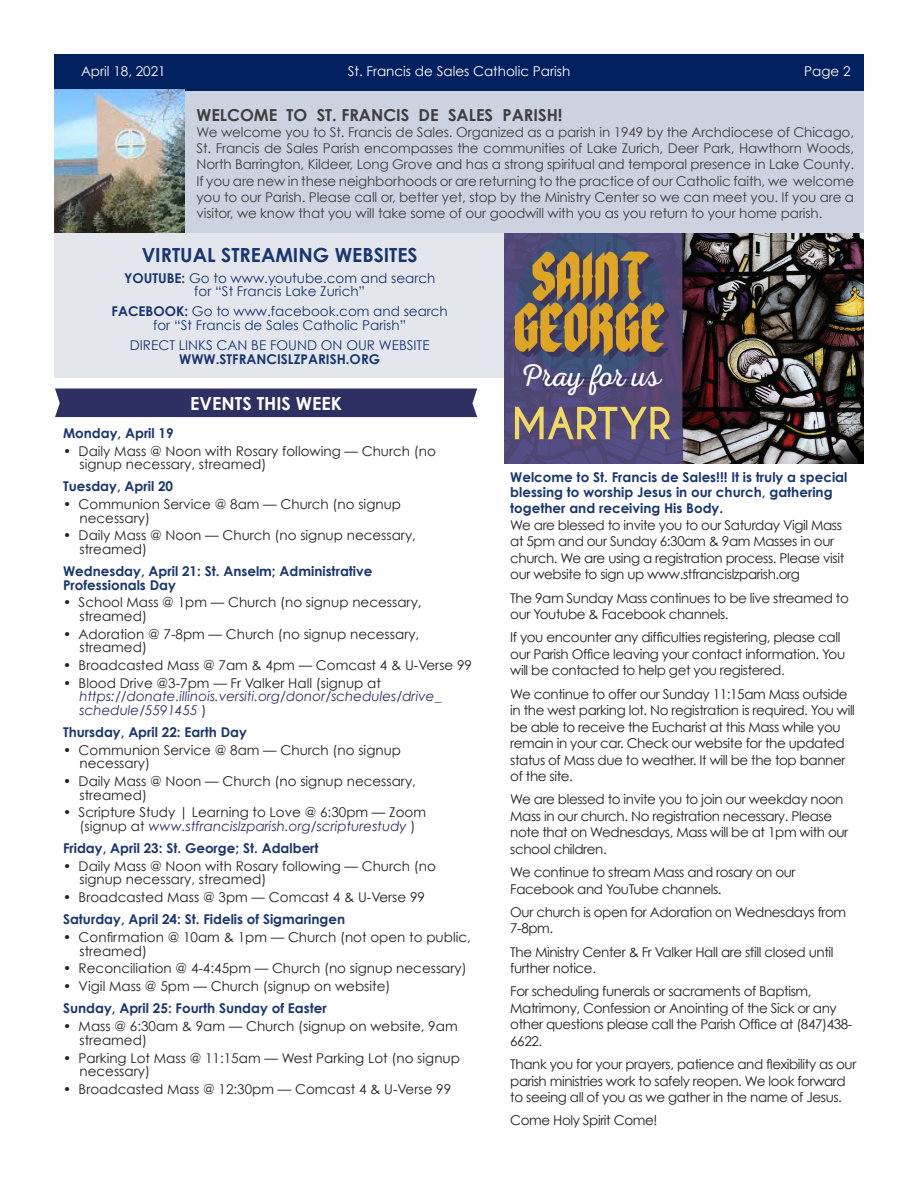
<style>
.page{position:relative;width:918px;height:1188px;background:#fff}
.page>*{position:absolute;margin:0;border:0;box-sizing:border-box;transform-origin:0 0}
.t1{font:31.5px "Nexa Rust Script L 0";letter-spacing:.005em;color:#fff}
.t2{font:700 19.5px "Century Gothic";color:#1a3670}
.t3{font:700 18px "Century Gothic";color:#fff}
.t4{font:700 16.5px "Century Gothic";color:#3e3e3f}
.t5{font:13.5px/16.5px "Century Gothic";letter-spacing:-.03em;color:#231f20}
.t6{font:13.5px/13.5px "Century Gothic";color:#231f20}
.t7{font:13.5px/16.2px "Century Gothic";letter-spacing:-.01em;color:#3e3e3f;text-align:justify}
.t8{font:700 13.5px/15px "Century Gothic";color:#1a3670}
.t9{font:13.5px/13.5px "Century Gothic";color:#1a3670;text-align:center}
.t10{font:italic 13.5px/13.5px "Century Gothic";color:#2e3063}
.t11{font:13.5px "Century Gothic";color:#fff}
.s1{font-weight:700}
.s2{font-style:normal;color:#231f20}
.s3{font-style:italic;color:#2e3063}
</style>
<div class="page">
<div style="left:54px;top:54px;width:810px;height:37px;background:#002060"></div>
<div style="left:54px;top:91px;width:810px;height:143px;background:#ccd2df"></div>
<img style="left:54px;top:90px;width:131px;height:143px">
<div style="left:54px;top:233px;width:451px;height:145px;background:#e3e7ed"></div>
<div style="left:55px;top:388px;width:422px;height:29px;background:#2e3063"></div>
<img style="left:504px;top:233px;width:360px;height:230px">
<p class="t11" style="left:81px;top:63px;width:86px">April 18, 2021</p>
<p class="t11" style="left:348px;top:63px;width:224px">St. Francis de Sales Catholic Parish</p>
<p class="t11" style="left:804px;top:63px;width:48px">Page 2</p>
<p class="t4" style="left:197px;top:104px;width:367px">WELCOME TO ST. FRANCIS DE SALES PARISH!</p>
<p class="t7" style="left:197px;top:124px;width:659px">We welcome you to St. Francis de Sales. Organized as a parish in 1949 by the Archdiocese of Chicago, St. Francis de Sales Parish encompasses the communities of Lake Zurich, Deer Park, Hawthorn Woods, North Barrington, Kildeer, Long Grove and has a strong spiritual and temporal presence in Lake County.<br>If you are new in these neighborhoods or are returning to the practice of our Catholic faith, we welcome you to our Parish. Please call or, better yet, stop by the Ministry Center so we can meet you. If you are a visitor, we know that you will take some of our goodwill with you as you return to your home parish.</p>
<p class="t2" style="left:142px;top:243px;width:278px">VIRTUAL STREAMING WEBSITES</p>
<p class="t9" style="left:124px;top:271px;width:313px"><span class="s1">YOUTUBE:</span> Go to www.youtube.com and search for “St Francis Lake Zurich”</p>
<p class="t9" style="left:112px;top:305px;width:338px"><span class="s1">FACEBOOK:</span> Go to www.facebook.com and search for “St Francis de Sales Catholic Parish”</p>
<p class="t9" style="left:130px;top:338px;width:301px">DIRECT LINKS CAN BE FOUND ON OUR WEBSITE<br><span class="s1">WWW.STFRANCISLZPARISH.ORG</span></p>
<p class="t1" style="left:522px;top:359px;width:140px">Pray for us</p>
<p class="t3" style="left:190px;top:392px;width:153px">EVENTS THIS WEEK</p>
<p class="t8" style="left:63px;top:425px;width:112px">Monday, April 19</p>
<p class="t6" style="left:80px;top:444px;width:358px;text-indent:-16px">• Daily Mass @ Noon with Rosary following — Church (no signup necessary, streamed)</p>
<p class="t8" style="left:63px;top:479px;width:112px">Tuesday, April 20</p>
<p class="t6" style="left:80px;top:497px;width:323px;text-indent:-16px">• Communion Service @ 8am — Church (no signup necessary)</p>
<p class="t6" style="left:80px;top:529px;width:338px;text-indent:-16px">• Daily Mass @ Noon — Church (no signup necessary, streamed)</p>
<p class="t8" style="left:63px;top:564px;width:311px;line-height:13.5px">Wednesday, April 21: St. Anselm; Administrative<br>Professionals Day</p>
<p class="t6" style="left:80px;top:596px;width:344px;text-indent:-16px">• School Mass @ 1pm — Church (no signup necessary, streamed)</p>
<p class="t6" style="left:80px;top:627px;width:341px;text-indent:-16px">• Adoration @ 7-8pm — Church (no signup necessary, streamed)</p>
<p class="t6" style="left:63px;top:658px;width:411px">• Broadcasted Mass @ 7am &amp; 4pm — Comcast 4 &amp; U-Verse 99</p>
<p class="t10" style="left:80px;top:676px;width:363px;text-indent:-16px"><span class="s2">• Blood Drive @3-7pm — Fr Valker Hall (signup at </span>https://donate.illinois.versiti.org/donor/schedules/drive_ schedule/5591455 <span class="s2">)</span></p>
<p class="t8" style="left:63px;top:724px;width:185px">Thursday, April 22: Earth Day</p>
<p class="t6" style="left:80px;top:743px;width:323px;text-indent:-16px">• Communion Service @ 8am — Church (no signup necessary)</p>
<p class="t6" style="left:80px;top:774px;width:338px;text-indent:-16px">• Daily Mass @ Noon — Church (no signup necessary, streamed)</p>
<p class="t6" style="left:63px;top:806px;width:365px;text-align:center">• Scripture Study | Learning to Love @ 6:30pm — Zoom (signup at <span class="s3">www.stfrancislzparish.org/scripturestudy</span> )</p>
<p class="t8" style="left:63px;top:840px;width:257px">Friday, April 23: St. George; St. Adalbert</p>
<p class="t6" style="left:80px;top:859px;width:358px;text-indent:-16px">• Daily Mass @ Noon with Rosary following — Church (no signup necessary, streamed)</p>
<p class="t6" style="left:63px;top:890px;width:364px">• Broadcasted Mass @ 3pm — Comcast 4 &amp; U-Verse 99</p>
<p class="t8" style="left:63px;top:912px;width:284px">Saturday, April 24: St. Fidelis of Sigmaringen</p>
<p class="t6" style="left:80px;top:930px;width:393px;text-indent:-16px">• Confirmation @ 10am &amp; 1pm — Church (not open to public, streamed)</p>
<p class="t6" style="left:63px;top:962px;width:405px">• Reconciliation @ 4-4:45pm — Church (no signup necessary)</p>
<p class="t6" style="left:63px;top:979px;width:329px">• Vigil Mass @ 5pm — Church (signup on website)</p>
<p class="t8" style="left:63px;top:1001px;width:265px">Sunday, April 25: Fourth Sunday of Easter</p>
<p class="t6" style="left:80px;top:1019px;width:380px;text-indent:-16px">• Mass @ 6:30am &amp; 9am — Church (signup on website, 9am streamed)</p>
<p class="t6" style="left:80px;top:1051px;width:382px;text-indent:-16px">• Parking Lot Mass @ 11:15am — West Parking Lot (no signup necessary)</p>
<p class="t6" style="left:63px;top:1082px;width:390px">• Broadcasted Mass @ 12:30pm — Comcast 4 &amp; U-Verse 99</p>
<p class="t8" style="left:510px;top:469px;width:339px">Welcome to St. Francis de Sales!!! It is truly a special blessing to worship Jesus in our church, gathering</p>
<p class="t8" style="left:510px;top:501px;width:215px">together and receiving His Body.</p>
<p class="t5" style="left:510px;top:517px;width:336px">We are blessed to invite you to our Saturday Vigil Mass at 5pm and our Sunday 6:30am &amp; 9am Masses in our church. We are using a registration process. Please visit our website to sign up www.stfrancislzparish.org</p>
<p class="t5" style="left:510px;top:589px;width:340px">The 9am Sunday Mass continues to be live streamed to our Youtube &amp; Facebook channels.</p>
<p class="t5" style="left:510px;top:629px;width:337px">If you encounter any difficulties registering, please call our Parish Office leaving your contact information. You will be contacted to help get you registered.</p>
<p class="t5" style="left:510px;top:685px;width:346px">We continue to offer our Sunday 11:15am Mass outside in the west parking lot. No registration is required. You will be able to receive the Eucharist at this Mass while you remain in your car. Check our website for the updated status of Mass due to weather. It will be the top banner of the site.</p>
<p class="t5" style="left:510px;top:791px;width:340px">We are blessed to invite you to join our weekday noon Mass in our church. No registration necessary. Please note that on Wednesdays, Mass will be at 1pm with our school children.</p>
<p class="t5" style="left:510px;top:864px;width:287px">We continue to stream Mass and rosary on our<br>Facebook and YouTube channels.</p>
<p class="t5" style="left:510px;top:904px;width:338px">Our church is open for Adoration on Wednesdays from<br>7-8pm.</p>
<p class="t5" style="left:510px;top:943px;width:325px">The Ministry Center &amp; Fr Valker Hall are still closed until further notice.</p>
<p class="t5" style="left:510px;top:983px;width:344px">For scheduling funerals or sacraments of Baptism, Matrimony, Confession or Anointing of the Sick or any other questions please call the Parish Office at (847)438- 6622.</p>
<p class="t5" style="left:510px;top:1056px;width:348px">Thank you for your prayers, patience and flexibility as our parish ministries work to safely reopen. We look forward to seeing all of you as we gather in the name of Jesus.</p>
<p class="t5" style="left:510px;top:1112px;width:149px">Come Holy Spirit Come!</p>
</div>
